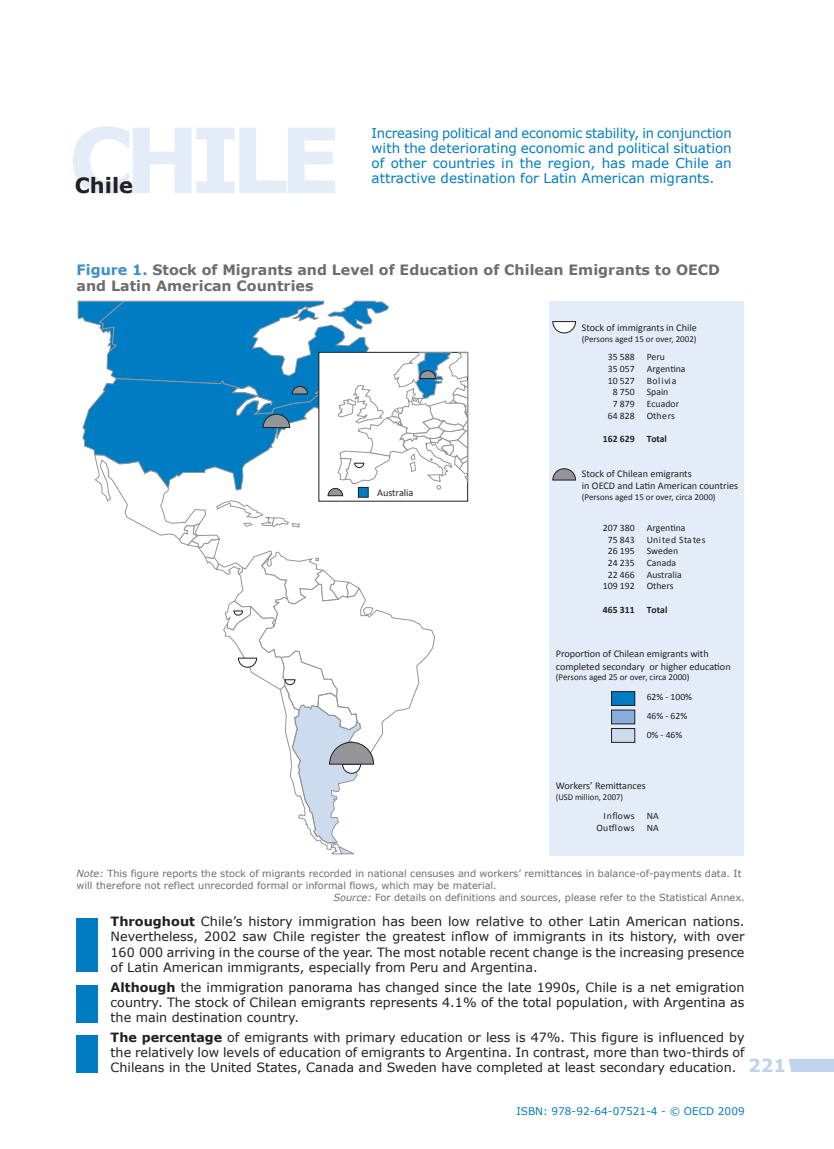
<style>
.page{position:relative;width:834px;height:1149px;background:#fff}
.page>*{position:absolute;margin:0;border:0;box-sizing:border-box;transform-origin:0 0}
.t1{font:700 90px "Verdana";letter-spacing:-.1em;color:#e4ecf7}
.t2{font:700 21px "Verdana";color:#231f20}
.t3{font:700 18px "Verdana";color:#c0d3ec}
.t4{font:700 14.25px/16.5px "Verdana";color:#6c6d70}
.t5{font:13.5px/15px "Verdana";color:#007cc2;text-align:justify}
.t6{font:12.75px/15.3px "Verdana";color:#231f20;text-align:justify}
.t7{font:10.5px "Verdana";color:#007cc2}
.t8{font:10.2px/12.3px "Calibri";color:#231f20}
.t9{font:9.75px "Verdana";color:#6c6d70}
.t10{font:9.75px/11.7px "Calibri";color:#231f20}
.t11{font:700 9.75px "Calibri";color:#231f20}
.t12{font:9.75px/11.7px "Calibri";letter-spacing:.055em;color:#231f20;text-align:right}
.t13{font:9.6px "Calibri";color:#231f20}
.t14{font:9px "Calibri";color:#231f20}
.t15{font:9px "Calibri";color:#231f20;scale:.95 1}
.s1{color:#3f8dcb}
.s2{font-style:italic}
.s3{font-weight:700}
</style>
<div class="page">
<svg style="left:77px;top:300px;width:391px;height:554px"></svg>
<div style="left:549px;top:301px;width:195px;height:554px;background:#e4ecf7"></div>
<svg style="left:552px;top:321px;width:23px;height:12px"></svg>
<svg style="left:552px;top:468px;width:23px;height:12px"></svg>
<div style="left:611px;top:691px;width:23px;height:14px;background:#007cc2"></div>
<div style="left:611px;top:691px;width:24px;height:14px;border:1px solid #231f20"></div>
<div style="left:611px;top:709px;width:23px;height:14px;background:#89b0dc"></div>
<div style="left:611px;top:709px;width:24px;height:14px;border:1px solid #231f20"></div>
<div style="left:611px;top:728px;width:23px;height:14px;background:#cddbef"></div>
<div style="left:611px;top:728px;width:24px;height:14px;border:1px solid #231f20"></div>
<svg style="left:788px;top:1059px;width:45px;height:12px"></svg>
<div style="left:77px;top:1034px;width:21px;height:37px;background:#007cc2"></div>
<div style="left:77px;top:984px;width:21px;height:38px;background:#007cc2"></div>
<div style="left:77px;top:918px;width:21px;height:53px;background:#007cc2"></div>
<h1 class="t1" style="left:68px;top:103px;width:274px">chile</h1>
<h2 class="t2" style="left:75px;top:172px;width:60px">Chile</h2>
<p class="t5" style="left:371px;top:125px;width:362px">Increasing political and economic stability, in conjunction with the deteriorating economic and political situation of other countries in the region, has made Chile an attractive destination for Latin American migrants.</p>
<p class="t4" style="left:77px;top:261px;width:644px"><span class="s1">Figure 1.</span> Stock of Migrants and Level of Education of Chilean Emigrants to OECD and Latin American Countries</p>
<p class="t8" style="left:581px;top:320px;width:116px">Stock of immigrants in Chile</p>
<p class="t14" style="left:581px;top:333px;width:116px">(Persons aged 15 or over, 2002)</p>
<p class="t8" style="left:377px;top:486px;width:38px">Australia</p>
<p class="t10" style="left:607px;top:350px;width:28px;text-align:center">35 588<br>35 057<br>10 527<br>8 750<br>7 879<br>64 828</p>
<p class="t11" style="left:602px;top:432px;width:33px">162 629</p>
<p class="t10" style="left:646px;top:350px;width:40px">Peru<br>Argentina<br>Bolivia<br>Spain<br>Ecuador<br>Others</p>
<p class="t11" style="left:646px;top:432px;width:22px">Total</p>
<p class="t8" style="left:581px;top:467px;width:158px">Stock of Chilean emigrants<br>in OECD and Latin American countries</p>
<p class="t14" style="left:581px;top:491px;width:135px">(Persons aged 15 or over, circa 2000)</p>
<p class="t10" style="left:602px;top:521px;width:33px;text-align:center">207 380<br>75 843<br>26 195<br>24 235<br>22 466<br>109 192</p>
<p class="t11" style="left:602px;top:603px;width:33px">465 311</p>
<p class="t10" style="left:646px;top:521px;width:60px">Argentina<br>United States<br>Sweden<br>Canada<br>Australia<br>Others</p>
<p class="t11" style="left:646px;top:603px;width:22px">Total</p>
<p class="t8" style="left:555px;top:647px;width:176px">Proportion of Chilean emigrants with completed secondary or higher education</p>
<p class="t14" style="left:555px;top:671px;width:135px">(Persons aged 25 or over, circa 2000)</p>
<p class="t13" style="left:646px;top:690px;width:47px">62% - 100%</p>
<p class="t13" style="left:646px;top:709px;width:42px">46% - 62%</p>
<p class="t13" style="left:646px;top:728px;width:37px">0% - 46%</p>
<p class="t8" style="left:555px;top:778px;width:92px">Workers’ Remittances</p>
<p class="t15" style="left:555px;top:791px;width:72px">(USD million, 2007)</p>
<p class="t12" style="left:596px;top:809px;width:40px">Inflows<br>Outflows</p>
<p class="t10" style="left:646px;top:809px;width:13px">NA<br>NA</p>
<p class="t9" style="left:77px;top:866px;width:666px"><span class="s2">Note:</span> This figure reports the stock of migrants recorded in national censuses and workers’ remittances in balance-of-payments data. It</p>
<p class="t9" style="left:77px;top:878px;width:421px">will therefore not reflect unrecorded formal or informal flows, which may be material.</p>
<p class="t9" style="left:333px;top:890px;width:412px"><span class="s2">Source:</span> For details on definitions and sources, please refer to the Statistical Annex.</p>
<p class="t6" style="left:111px;top:913px;width:635px"><span class="s3">Throughout</span> Chile’s history immigration has been low relative to other Latin American nations.<br>Nevertheless, 2002 saw Chile register the greatest inflow of immigrants in its history, with over 160 000 arriving in the course of the year. The most notable recent change is the increasing presence of Latin American immigrants, especially from Peru and Argentina.</p>
<p class="t6" style="left:111px;top:978px;width:635px"><span class="s3">Although</span> the immigration panorama has changed since the late 1990s, Chile is a net emigration country. The stock of Chilean emigrants represents 4.1% of the total population, with Argentina as the main destination country.</p>
<p class="t6" style="left:111px;top:1028px;width:635px"><span class="s3">The percentage</span> of emigrants with primary education or less is 47%. This figure is influenced by the relatively low levels of education of emigrants to Argentina. In contrast, more than two-thirds of Chileans in the United States, Canada and Sweden have completed at least secondary education.</p>
<h3 class="t3" style="left:747px;top:1053px;width:40px">221</h3>
<p class="t7" style="left:516px;top:1103px;width:230px">ISBN: 978-92-64-07521-4 - © OECD 2009</p>
</div>
